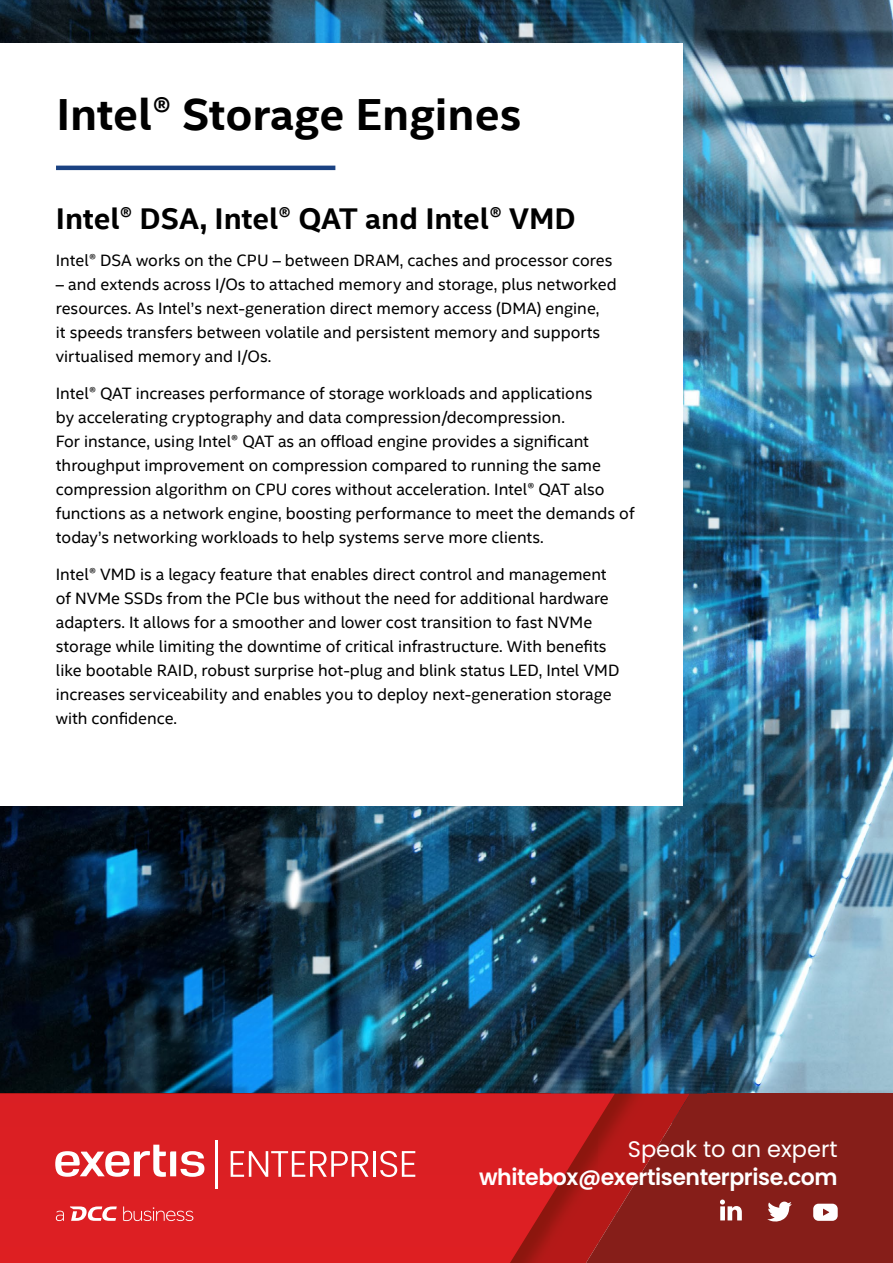
<style>
.page{position:relative;width:893px;height:1263px;background:#fff}
.page>*{position:absolute;margin:0;border:0;box-sizing:border-box;transform-origin:0 0}
.t1{font:700 45px "Intel Clear";color:#000}
.t2{font:700 30px "Intel Clear";color:#000}
.t3{font:600 22.5px "Poppins";letter-spacing:-.02em;color:#fff}
.t4{font:22.5px "Poppins";color:#fff}
.t5{font:16.5px/24px "Intel Clear";color:#000}
</style>
<div class="page">
<img style="left:0;top:0;width:893px;height:1093px">
<div style="left:0;top:44px;width:682px;height:762px;background:#fff"></div>
<img style="left:615px;top:1093px;width:32px;height:119px">
<img style="left:647px;top:1093px;width:15px;height:44px">
<div style="left:801px;top:1093px;width:92px;height:170px;background:#861e19"></div>
<div style="left:755px;top:1093px;width:46px;height:170px;background:#861e19"></div>
<div style="left:662px;top:1093px;width:93px;height:170px;background:#861e19"></div>
<img style="left:616px;top:1137px;width:47px;height:126px">
<img style="left:615px;top:1212px;width:2px;height:51px">
<svg style="left:0;top:1093px;width:615px;height:170px;background:#d51e21"></svg>
<svg style="left:70px;top:1206px;width:47px;height:15px"></svg>
<svg style="left:123px;top:1206px;width:70px;height:15px"></svg>
<svg style="left:56px;top:1211px;width:8px;height:10px"></svg>
<svg style="left:720px;top:1199px;width:22px;height:21px"></svg>
<svg style="left:767px;top:1201px;width:25px;height:21px"></svg>
<svg style="left:813px;top:1204px;width:25px;height:17px"></svg>
<svg style="left:55px;top:1145px;width:149px;height:32px"></svg>
<hr style="left:216px;top:1140px;width:2px;height:49px;background:#fff">
<svg style="left:231px;top:1151px;width:138px;height:26px"></svg>
<hr style="left:373px;top:1151px;width:3px;height:26px;background:#fff">
<svg style="left:380px;top:1151px;width:35px;height:26px"></svg>
<hr style="left:56px;top:166px;width:279px;height:4px;background:#1a4282">
<h1 class="t1" style="left:56px;top:84px;width:467px">Intel® Storage Engines</h1>
<h2 class="t2" style="left:56px;top:198px;width:521px">Intel® DSA, Intel® QAT and Intel® VMD</h2>
<p class="t5" style="left:56px;top:248px;width:558px">Intel® DSA works on the CPU – between DRAM, caches and processor cores</p>
<p class="t5" style="left:56px;top:272px;width:562px">– and extends across I/Os to attached memory and storage, plus networked resources. As Intel’s next-generation direct memory access (DMA) engine,<br>it speeds transfers between volatile and persistent memory and supports virtualised memory and I/Os.</p>
<p class="t5" style="left:56px;top:381px;width:580px">Intel® QAT increases performance of storage workloads and applications<br>by accelerating cryptography and data compression/decompression.<br>For instance, using Intel® QAT as an offload engine provides a significant throughput improvement on compression compared to running the same compression algorithm on CPU cores without acceleration. Intel® QAT also functions as a network engine, boosting performance to meet the demands of today’s networking workloads to help systems serve more clients.</p>
<p class="t5" style="left:56px;top:561px;width:565px">Intel® VMD is a legacy feature that enables direct control and management of NVMe SSDs from the PCIe bus without the need for additional hardware adapters. It allows for a smoother and lower cost transition to fast NVMe storage while limiting the downtime of critical infrastructure. With benefits like bootable RAID, robust surprise hot-plug and blink status LED, Intel VMD increases serviceability and enables you to deploy next-generation storage with confidence.</p>
<h3 class="t4" style="left:628px;top:1135px;width:211px">Speak to an expert</h3>
<h3 class="t3" style="left:479px;top:1164px;width:360px">whitebox@exertisenterprise.com</h3>
</div>
